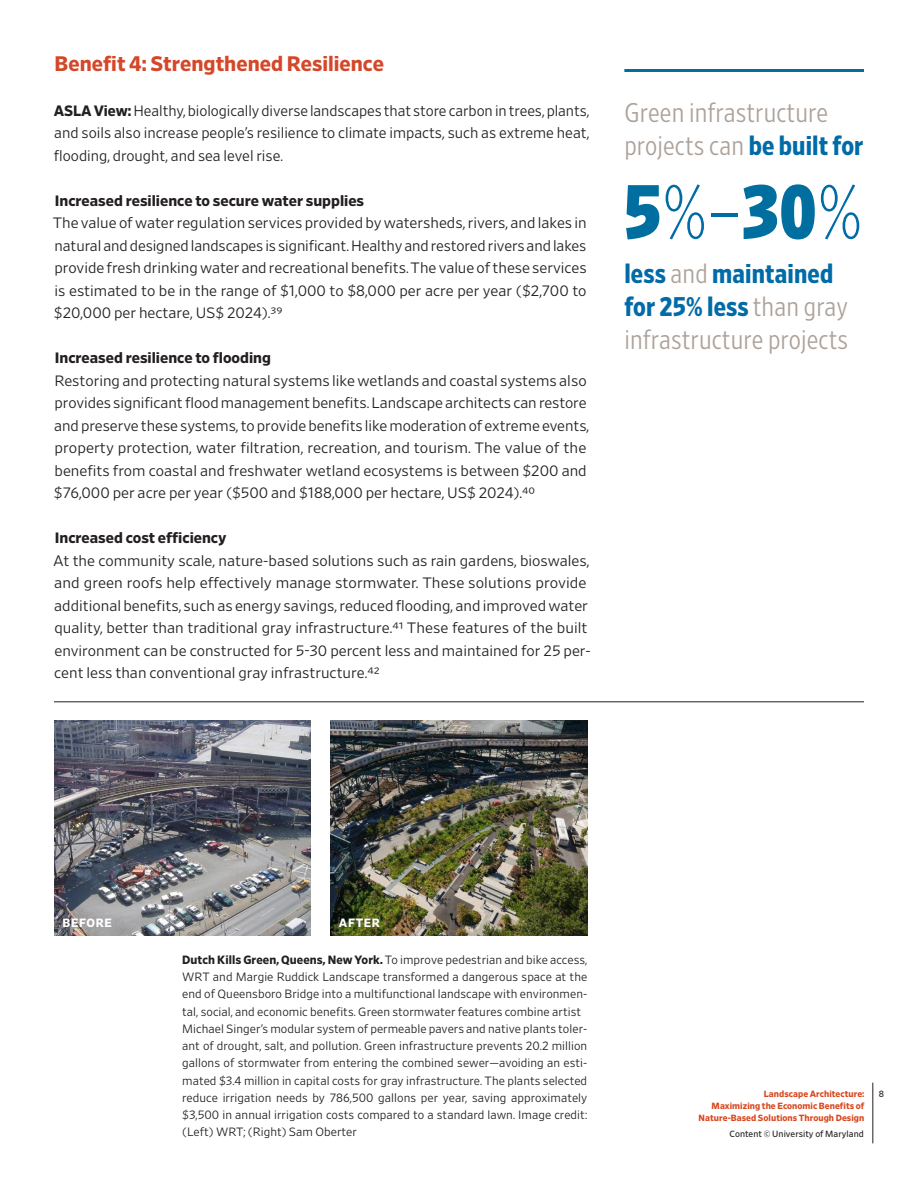
<style>
.page{position:relative;width:918px;height:1188px;background:#fff}
.page>*{position:absolute;margin:0;border:0;box-sizing:border-box;transform-origin:0 0}
.t1{font:900 76.5px "Retina Narrow";color:#006e9f}
.t2{font:300 27px "Retina Narrow";letter-spacing:.005em;color:#ada29a}
.t3{font:700 27px "Retina Narrow";letter-spacing:.005em;color:#006ba7}
.Narrative_Primary{font:700 21px "Retina";color:#d44728}
.Retina_Narrative{font:300 15px/22.5px "Retina";color:#231f20;text-align:justify}
.Retina_Narrative-2{font:700 15px "Retina";color:#231f20}
._2_Figure_Caption{font:300 12px/17.2px "Retina";letter-spacing:.005em;color:#231f20;text-align:justify}
.t4{font:700 12px "Retina";letter-spacing:.05em;color:#fff}
.t5{font:700 9px/12px "Retina";letter-spacing:.005em;color:#d9461e;text-align:right}
.t6{font:9px "Retina";letter-spacing:.005em;color:#231f20}
.s1{font-weight:700}
.s2{font-weight:700;color:#006ba7}
.s3{font-family:"Retina Narrow Ex Lt";font-weight:400;color:#006ba7}
.s4{font-weight:300;color:#ada29a}
</style>
<div class="page">
<hr style="left:873px;top:1083px;width:1px;height:60px;background:#231f20">
<hr style="left:624px;top:69px;width:240px;height:3px;background:#006e9f">
<img style="left:54px;top:720px;width:256px;height:216px">
<img style="left:331px;top:720px;width:256px;height:216px">
<hr style="left:54px;top:702px;width:810px;height:1px;background:#231f20">
<p class="Narrative_Primary" style="left:55px;top:49px;width:331px">Benefit 4: Strengthened Resilience</p>
<p class="Retina_Narrative" style="left:54px;top:99px;width:537px"><span class="s1">ASLA View:</span> Healthy, biologically diverse landscapes that store carbon in trees, plants, and soils also increase people’s resilience to climate impacts, such as extreme heat, flooding, drought, and sea level rise.</p>
<p class="Retina_Narrative-2" style="left:55px;top:190px;width:311px">Increased resilience to secure water supplies</p>
<p class="Retina_Narrative" style="left:53px;top:211px;width:536px">The value of water regulation services provided by watersheds, rivers, and lakes in natural and designed landscapes is significant. Healthy and restored rivers and lakes provide fresh drinking water and recreational benefits. The value of these services is estimated to be in the range of $1,000 to $8,000 per acre per year ($2,700 to $20,000 per hectare, US$ 2024).39</p>
<p class="Retina_Narrative-2" style="left:55px;top:348px;width:218px">Increased resilience to flooding</p>
<p class="Retina_Narrative" style="left:54px;top:369px;width:537px;text-align:left">Restoring and protecting natural systems like wetlands and coastal systems also provides significant flood management benefits. Landscape architects can restore and preserve these systems, to provide benefits like moderation of extreme events, property protection, water filtration, recreation, and tourism. The value of the benefits from coastal and freshwater wetland ecosystems is between $200 and $76,000 per acre per year ($500 and $188,000 per hectare, US$ 2024).40</p>
<p class="Retina_Narrative-2" style="left:55px;top:528px;width:173px">Increased cost efficiency</p>
<p class="Retina_Narrative" style="left:53px;top:549px;width:539px;text-align:left">At the community scale, nature-based solutions such as rain gardens, bioswales, and green roofs help effectively manage stormwater. These solutions provide additional benefits, such as energy savings, reduced flooding, and improved water quality, better than traditional gray infrastructure.41 These features of the built environment can be constructed for 5-30 percent less and maintained for 25 per&shy;cent less than conventional gray infrastructure.42</p>
<p class="t2" style="left:624px;top:96px;width:205px">Green infrastructure</p>
<p class="t2" style="left:624px;top:129px;width:241px">projects can <span class="s2">be built for</span></p>
<p class="t1" style="left:624px;top:161px;width:241px">5<span class="s3">%–</span>30<span class="s3">%</span></p>
<p class="t3" style="left:624px;top:256px;width:211px">less <span class="s4">and</span> maintained</p>
<p class="t3" style="left:624px;top:289px;width:225px">for 25% less <span class="s4">than gray</span></p>
<p class="t2" style="left:624px;top:323px;width:225px">infrastructure projects</p>
<p class="t4" style="left:63px;top:915px;width:51px">BEFORE</p>
<p class="t4" style="left:339px;top:915px;width:43px">AFTER</p>
<p class="_2_Figure_Caption" style="left:182px;top:951px;width:407px"><span class="s1">Dutch Kills Green, Queens, New York.</span> To improve pedestrian and bike access, WRT and Margie Ruddick Landscape transformed a dangerous space at the end of Queensboro Bridge into a multifunctional landscape with environmen&shy;tal, social, and economic benefits. Green stormwater features combine artist</p>
<p class="_2_Figure_Caption" style="left:182px;top:1020px;width:407px">Michael Singer’s modular system of permeable pavers and native plants toler&shy;ant of drought, salt, and pollution. Green infrastructure prevents 20.2 million gallons of stormwater from entering the combined sewer—avoiding an esti&shy;mated $3.4 million in capital costs for gray infrastructure. The plants selected reduce irrigation needs by 786,500 gallons per year, saving approximately $3,500 in annual irrigation costs compared to a standard lawn. Image credit: (Left) WRT; (Right) Sam Oberter</p>
<p class="t5" style="left:699px;top:1088px;width:167px">Landscape Architecture:<br>Maximizing the Economic Benefits of<br>Nature-Based Solutions Through Design</p>
<p class="t6" style="left:730px;top:1128px;width:136px">Content © University of Maryland</p>
<p class="t6" style="left:879px;top:1088px;width:7px">8</p>
</div>
